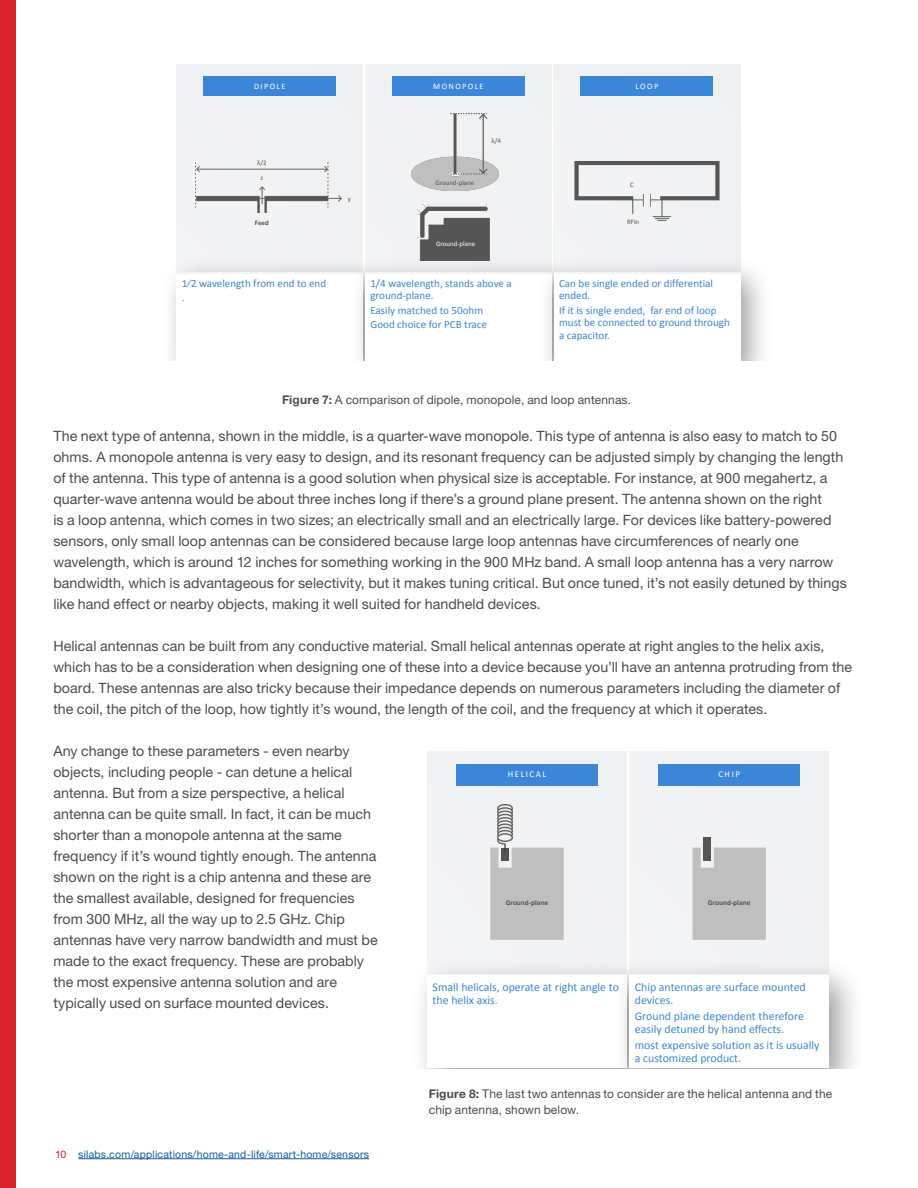
<style>
.page{position:relative;width:918px;height:1188px;background:#fff}
.page>*{position:absolute;margin:0;border:0;box-sizing:border-box;transform-origin:0 0}
.t1{font:14.25px/21px "Helvetica Neue LT Std";letter-spacing:.005em;color:#4b4c4d}
.t2{font:12px/16.5px "Helvetica Neue LT Std";letter-spacing:.01em;color:#4b4c4d}
.t3{font:11.85px/13.4px "Calibri";color:#3c86d9}
.t4{font:11.1px/12.5px "Calibri";color:#3c86d9}
.t5{font:10.5px "Helvetica Neue LT Std";letter-spacing:.02em;color:#175d9e}
.t6{font:8.85px "Calibri";letter-spacing:.165em;color:#fff}
.t7{font:8.25px "Calibri";letter-spacing:.165em;color:#fff}
.t8{font:700 7.35px "Calibri";color:#555}
.t9{font:6.9px "Calibri";color:#555}
.t10{font:6.9px "Calibri";color:#fff}
.t11{font:700 6.9px "Calibri";color:#555}
.s1{font-weight:700}
.s2{color:#da1f2c}
</style>
<div class="page">
<hr style="left:78px;top:1158px;width:291px;height:1px;background:#175d9e">
<div style="left:0;top:0;width:15px;height:1188px;background:#da1f2c"></div>
<img style="left:349px;top:262px;width:16px;height:98px">
<div style="left:177px;top:65px;width:186px;height:208px;background:#f0f1f3"></div>
<div style="left:365px;top:65px;width:187px;height:208px;background:#f0f1f3"></div>
<div style="left:204px;top:77px;width:132px;height:19px;background:#3c86d9"></div>
<div style="left:392px;top:77px;width:133px;height:19px;background:#3c86d9"></div>
<img style="left:538px;top:256px;width:225px;height:104px">
<div style="left:554px;top:272px;width:186px;height:88px;background:#fff"></div>
<div style="left:554px;top:65px;width:186px;height:208px;background:#f0f1f3"></div>
<div style="left:581px;top:77px;width:132px;height:19px;background:#3c86d9"></div>
<img style="left:196px;top:163px;width:145px;height:49px">
<img style="left:411px;top:114px;width:87px;height:77px">
<img style="left:417px;top:205px;width:72px;height:56px">
<img style="left:574px;top:161px;width:146px;height:60px">
<img style="left:618px;top:965px;width:236px;height:103px">
<div style="left:629px;top:974px;width:200px;height:94px;background:#fff"></div>
<div style="left:427px;top:752px;width:200px;height:223px;background:#f1f2f3"></div>
<div style="left:629px;top:752px;width:200px;height:223px;background:#f1f2f3"></div>
<div style="left:456px;top:764px;width:142px;height:21px;background:#3c86d9"></div>
<div style="left:658px;top:764px;width:142px;height:21px;background:#3c86d9"></div>
<div style="left:490px;top:848px;width:74px;height:92px;background:#bfbfbf"></div>
<div style="left:501px;top:848px;width:8px;height:13px;background:#555"></div>
<img style="left:498px;top:805px;width:15px;height:45px">
<div style="left:692px;top:848px;width:74px;height:92px;background:#bfbfbf"></div>
<div style="left:703px;top:837px;width:8px;height:24px;background:#555"></div>
<p class="t7" style="left:254px;top:81px;width:33px">DIPOLE</p>
<p class="t7" style="left:433px;top:81px;width:52px">MONOPOLE</p>
<p class="t9" style="left:257px;top:159px;width:11px">λ/2</p>
<p class="t9" style="left:260px;top:174px;width:4px">z</p>
<p class="t11" style="left:255px;top:218px;width:15px">Feed</p>
<p class="t9" style="left:348px;top:194px;width:5px">y</p>
<p class="t9" style="left:435px;top:178px;width:40px">Ground-plane</p>
<p class="t9" style="left:492px;top:136px;width:11px">λ/4</p>
<p class="t10" style="left:436px;top:239px;width:40px">Ground-plane</p>
<p class="t4" style="left:182px;top:276px;width:146px;line-height:14.5px">1⁄2 wavelength from end to end .</p>
<p class="t4" style="left:370px;top:277px;width:143px">1/4 wavelength, stands above a ground-plane.</p>
<p class="t4" style="left:370px;top:303px;width:118px;line-height:14.5px">Easily matched to 50ohm<br>Good choice for PCB trace</p>
<p class="t7" style="left:636px;top:81px;width:24px">LOOP</p>
<p class="t9" style="left:630px;top:181px;width:5px">C</p>
<p class="t9" style="left:627px;top:218px;width:14px">RFin</p>
<p class="t4" style="left:559px;top:277px;width:156px">Can be single ended or differential ended.</p>
<p class="t4" style="left:559px;top:304px;width:172px">If it is single ended, far end of loop must be connected to ground through a capacitor.</p>
<p class="t2" style="left:282px;top:391px;width:351px"><span class="s1">Figure 7:</span> A comparison of dipole, monopole, and loop antennas.</p>
<p class="t1" style="left:53px;top:425px;width:795px">The next type of antenna, shown in the middle, is a quarter-wave monopole. This type of antenna is also easy to match to 50 ohms. A monopole antenna is very easy to design, and its resonant frequency can be adjusted simply by changing the length of the antenna. This type of antenna is a good solution when physical size is acceptable. For instance, at 900 megahertz, a quarter-wave antenna would be about three inches long if there’s a ground plane present. The antenna shown on the right<br>is a loop antenna, which comes in two sizes; an electrically small and an electrically large. For devices like battery-powered sensors, only small loop antennas can be considered because large loop antennas have circumferences of nearly one wavelength, which is around 12 inches for something working in the 900 MHz band. A small loop antenna has a very narrow bandwidth, which is advantageous for selectivity, but it makes tuning critical. But once tuned, it’s not easily detuned by things like hand effect or nearby objects, making it well suited for handheld devices.</p>
<p class="t1" style="left:53px;top:635px;width:800px">Helical antennas can be built from any conductive material. Small helical antennas operate at right angles to the helix axis, which has to be a consideration when designing one of these into a device because you’ll have an antenna protruding from the board. These antennas are also tricky because their impedance depends on numerous parameters including the diameter of the coil, the pitch of the loop, how tightly it’s wound, the length of the coil, and the frequency at which it operates.</p>
<p class="t1" style="left:53px;top:740px;width:326px">Any change to these parameters - even nearby objects, including people - can detune a helical antenna. But from a size perspective, a helical antenna can be quite small. In fact, it can be much shorter than a monopole antenna at the same frequency if it’s wound tightly enough. The antenna shown on the right is a chip antenna and these are the smallest available, designed for frequencies from 300 MHz, all the way up to 2.5 GHz. Chip antennas have very narrow bandwidth and must be made to the exact frequency. These are probably the most expensive antenna solution and are typically used on surface mounted devices.</p>
<p class="t6" style="left:508px;top:769px;width:40px">HELICAL</p>
<p class="t6" style="left:718px;top:769px;width:23px">CHIP</p>
<p class="t8" style="left:506px;top:898px;width:44px">Ground-plane</p>
<p class="t8" style="left:708px;top:898px;width:44px">Ground-plane</p>
<p class="t3" style="left:433px;top:980px;width:188px">Small helicals, operate at right angle to the helix axis.</p>
<p class="t3" style="left:635px;top:980px;width:173px">Chip antennas are surface mounted devices.</p>
<p class="t3" style="left:635px;top:1009px;width:171px">Ground plane dependent therefore easily detuned by hand effects.</p>
<p class="t3" style="left:635px;top:1038px;width:186px">most expensive solution as it is usually a customized product.</p>
<p class="t5" style="left:55px;top:1148px;width:316px"><span class="s2">10</span> silabs.com/applications/home-and-life/smart-home/sensors</p>
<p class="t2" style="left:429px;top:1085px;width:405px"><span class="s1">Figure 8:</span> The last two antennas to consider are the helical antenna and the chip antenna, shown below.</p>
</div>
